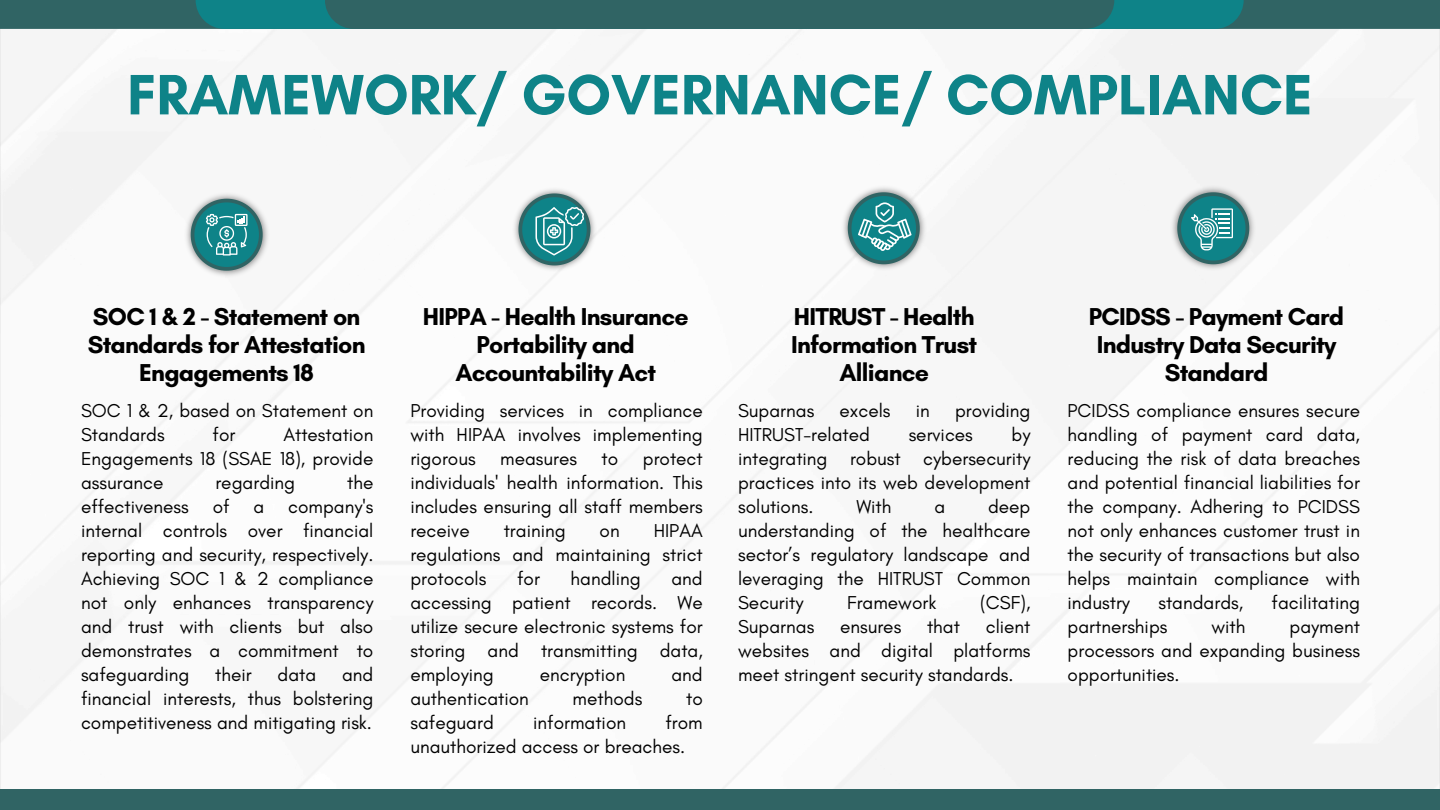
<style>
.page{position:relative;width:1440px;height:810px;background:#fff}
.page>*{position:absolute;margin:0;border:0;box-sizing:border-box;transform-origin:0 0}
.t1{font:700 58px "Glacial Indifference";color:#0e8388}
.t2{font:700 24.9px/28px "Glacial Indifference";letter-spacing:-.03em;color:#000;text-align:center}
.t3{font:19px/24px "Glacial Indifference";color:#000;text-align:justify}
</style>
<div class="page">
<img style="left:184px;top:192px;width:85px;height:85px">
<img style="left:512px;top:187px;width:85px;height:85px">
<img style="left:841px;top:186px;width:85px;height:85px">
<img style="left:1171px;top:186px;width:85px;height:85px">
<div style="left:0;top:789px;width:1440px;height:21px;background:#306464"></div>
<svg style="left:191px;top:199px;width:72px;height:72px;background:#559c9f"></svg>
<svg style="left:518px;top:193px;width:72px;height:72px;background:#5a9fa2"></svg>
<svg style="left:848px;top:192px;width:72px;height:72px;background:#5ba0a2"></svg>
<svg style="left:1177px;top:192px;width:72px;height:72px;background:#579da0"></svg>
<div style="left:0;top:0;width:1440px;height:29px;background:#306464"></div>
<div style="left:196px;top:0;width:1048px;height:29px;background:#0e8388"></div>
<div style="left:325px;top:0;width:789px;height:29px;background:#306464"></div>
<p class="t1" style="left:127px;top:59px;width:1187px">FRAMEWORK/ GOVERNANCE/ COMPLIANCE</p>
<p class="t2" style="left:88px;top:302px;width:279px">SOC 1 &amp; 2 - Statement on<br>Standards for Attestation<br>Engagements 18</p>
<p class="t2" style="left:423px;top:302px;width:267px">HIPPA - Health Insurance<br>Portability and<br>Accountability Act</p>
<p class="t2" style="left:791px;top:302px;width:188px">HITRUST - Health<br>Information Trust<br>Alliance</p>
<p class="t2" style="left:1089px;top:302px;width:257px">PCIDSS - Payment Card<br>Industry Data Security<br>Standard</p>
<p class="t3" style="left:81px;top:398px;width:294px">SOC 1 &amp; 2, based on Statement on<br>Standards</p>
<p class="t3" style="left:213px;top:422px;width:24px">for</p>
<p class="t3" style="left:81px;top:422px;width:294px;text-indent:202px">Attestation Engagements 18 (SSAE 18), provide assurance</p>
<p class="t3" style="left:215px;top:470px;width:81px">regarding</p>
<p class="t3" style="left:347px;top:470px;width:28px">the</p>
<p class="t3" style="left:81px;top:494px;width:294px;text-indent:207px">company's internal controls over financial reporting and security, respectively.<br>Achieving SOC 1 &amp; 2 compliance not only enhances transparency and trust with clients but also demonstrates a commitment to safeguarding</p>
<p class="t3" style="left:81px;top:494px;width:109px">effectiveness</p>
<p class="t3" style="left:213px;top:494px;width:18px">of</p>
<p class="t3" style="left:254px;top:494px;width:12px">a</p>
<p class="t3" style="left:81px;top:662px;width:294px;text-indent:261px">and financial interests, thus bolstering competitiveness and mitigating risk.</p>
<p class="t3" style="left:215px;top:662px;width:38px">their</p>
<p class="t3" style="left:278px;top:662px;width:40px">data</p>
<p class="t3" style="left:410px;top:398px;width:294px">Providing services in compliance with HIPAA involves implementing rigorous</p>
<p class="t3" style="left:410px;top:446px;width:294px;text-indent:232px">protect individuals' health information. This includes ensuring all staff members receive</p>
<p class="t3" style="left:500px;top:446px;width:78px">measures</p>
<p class="t3" style="left:602px;top:446px;width:18px">to</p>
<p class="t3" style="left:410px;top:518px;width:294px;text-indent:243px">HIPAA regulations and maintaining strict protocols</p>
<p class="t3" style="left:504px;top:518px;width:63px">training</p>
<p class="t3" style="left:600px;top:518px;width:22px">on</p>
<p class="t3" style="left:410px;top:566px;width:294px;text-indent:261px">and accessing patient records. We utilize secure electronic systems for storing and transmitting data, employing</p>
<p class="t3" style="left:517px;top:566px;width:24px">for</p>
<p class="t3" style="left:571px;top:566px;width:72px">handling</p>
<p class="t3" style="left:540px;top:662px;width:87px">encryption</p>
<p class="t3" style="left:671px;top:662px;width:33px">and</p>
<p class="t3" style="left:410px;top:686px;width:120px">authentication</p>
<p class="t3" style="left:573px;top:686px;width:71px">methods</p>
<p class="t3" style="left:686px;top:686px;width:18px">to</p>
<p class="t3" style="left:410px;top:710px;width:85px">safeguard</p>
<p class="t3" style="left:533px;top:710px;width:94px">information</p>
<p class="t3" style="left:410px;top:710px;width:294px;text-indent:255px">from unauthorized access or breaches.</p>
<p class="t3" style="left:738px;top:398px;width:78px">Suparnas</p>
<p class="t3" style="left:840px;top:398px;width:52px">excels</p>
<p class="t3" style="left:916px;top:398px;width:16px">in</p>
<p class="t3" style="left:955px;top:398px;width:77px">providing</p>
<p class="t3" style="left:738px;top:422px;width:133px">HITRUST-related</p>
<p class="t3" style="left:909px;top:422px;width:66px">services</p>
<p class="t3" style="left:738px;top:422px;width:294px;text-indent:274px">by integrating robust cybersecurity practices into its web development solutions.</p>
<p class="t3" style="left:738px;top:494px;width:294px;text-indent:250px">deep understanding of the healthcare sector’s regulatory landscape and leveraging the HITRUST Common Security</p>
<p class="t3" style="left:856px;top:494px;width:37px">With</p>
<p class="t3" style="left:934px;top:494px;width:12px">a</p>
<p class="t3" style="left:847px;top:590px;width:91px">Framework</p>
<p class="t3" style="left:980px;top:590px;width:52px">(CSF),</p>
<p class="t3" style="left:738px;top:614px;width:294px;text-indent:248px">client websites and digital platforms meet stringent security standards.</p>
<p class="t3" style="left:738px;top:614px;width:78px">Suparnas</p>
<p class="t3" style="left:840px;top:614px;width:63px">ensures</p>
<p class="t3" style="left:927px;top:614px;width:34px">that</p>
<p class="t3" style="left:1068px;top:398px;width:294px">PCIDSS compliance ensures secure handling of payment card data, reducing the risk of data breaches and potential financial liabilities for the company. Adhering to PCIDSS not only enhances customer trust in the security of transactions but also helps maintain compliance with industry</p>
<p class="t3" style="left:1158px;top:590px;width:86px">standards,</p>
<p class="t3" style="left:1272px;top:590px;width:90px">facilitating</p>
<p class="t3" style="left:1068px;top:614px;width:101px">partnerships</p>
<p class="t3" style="left:1211px;top:614px;width:36px">with</p>
<p class="t3" style="left:1068px;top:614px;width:294px;text-indent:222px">payment processors and expanding business opportunities.</p>
</div>
